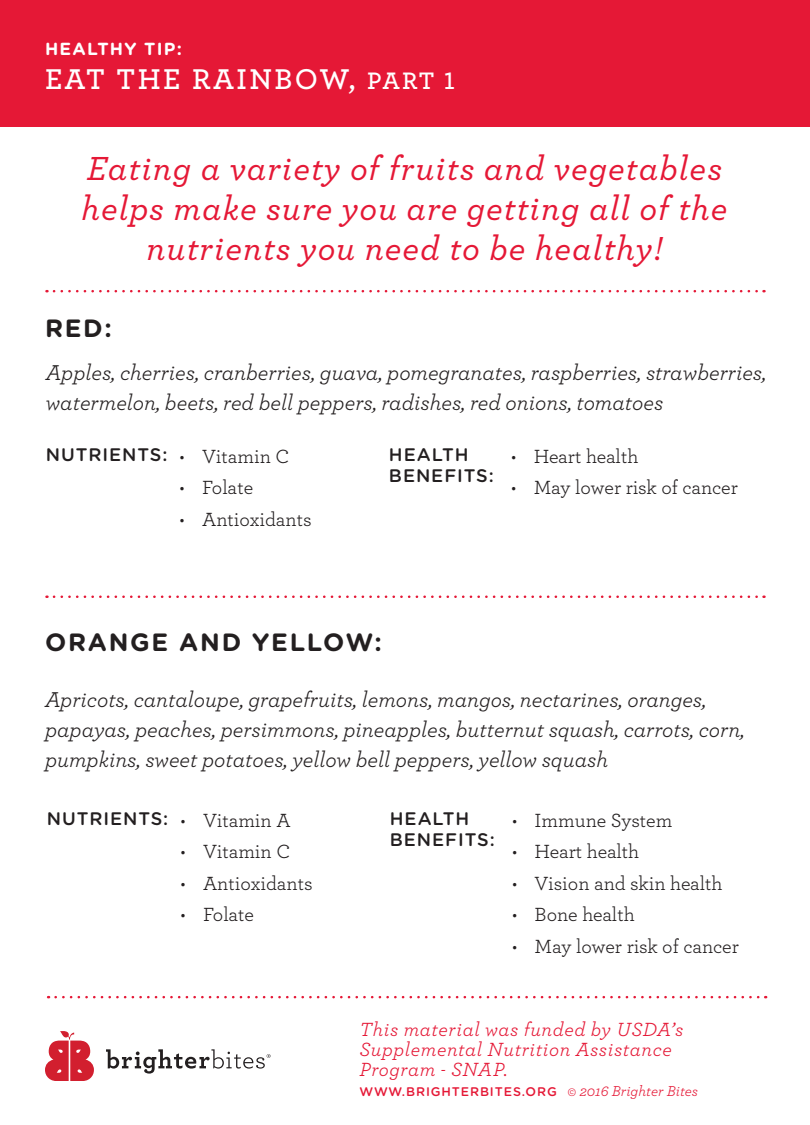
<style>
.page{position:relative;width:810px;height:1125px;background:#fff}
.page>*{position:absolute;margin:0;border:0;box-sizing:border-box;transform-origin:0 0}
.t1{font:italic 500 35px/40px "Archer";letter-spacing:.03em;color:#e51836;text-align:center}
.t2{font:600 30px "Archer";letter-spacing:.08em;color:#fff}
.t3{font:700 25px "Gotham Rounded";letter-spacing:.07em;color:#231f20}
.t4{font:italic 22.5px/30px "Archer";color:#231f20}
.t5{font:20px "Archer";color:#231f20}
.t6{font:italic 20px/20px "Archer";letter-spacing:.03em;color:#e51836}
.t7{font:500 18.25px "Gotham Rounded";letter-spacing:.05em;color:#231f20}
.t8{font:700 17.5px "Gotham Rounded";letter-spacing:.07em;color:#fff}
.t9{font:500 12.5px "Gotham Rounded";letter-spacing:.07em;color:#e51836}
.s1{font-size:25px}
.s2{font-family:"Archer";font-weight:400;font-style:italic;font-size:15px}
</style>
<div class="page">
<div style="left:0;top:0;width:810px;height:126px;background:#e51836"></div>
<svg style="left:54px;top:290px;width:711px;height:2px"></svg>
<svg style="left:56px;top:996px;width:710px;height:2px"></svg>
<svg style="left:45px;top:1031px;width:49px;height:50px"></svg>
<svg style="left:106px;top:1049px;width:165px;height:25px"></svg>
<svg style="left:54px;top:596px;width:711px;height:2px"></svg>
<p class="t8" style="left:45px;top:36px;width:139px">HEALTHY TIP:</p>
<p class="t2" style="left:45px;top:57px;width:411px">EAT THE RAINBOW, <span class="s1">PART 1</span></p>
<p class="t1" style="left:82px;top:146px;width:647px">Eating a variety of fruits and vegetables helps make sure you are getting all of the nutrients you need to be healthy!</p>
<p class="t3" style="left:45px;top:310px;width:69px">RED:</p>
<p class="t4" style="left:46px;top:356px;width:722px">Apples, cherries, cranberries, guava, pomegranates, raspberries, strawberries, watermelon, beets, red bell peppers, radishes, red onions, tomatoes</p>
<p class="t5" style="left:511px;top:442px;width:129px">• Heart health</p>
<p class="t5" style="left:511px;top:474px;width:228px">• May lower risk of cancer</p>
<p class="t7" style="left:46px;top:442px;width:123px">NUTRIENTS:</p>
<p class="t7" style="left:389px;top:442px;width:81px">HEALTH</p>
<p class="t7" style="left:389px;top:463px;width:106px">BENEFITS:</p>
<p class="t5" style="left:180px;top:442px;width:111px">• Vitamin C</p>
<p class="t5" style="left:180px;top:474px;width:75px">• Folate</p>
<p class="t5" style="left:180px;top:505px;width:134px">• Antioxidants</p>
<p class="t3" style="left:45px;top:624px;width:338px">ORANGE AND YELLOW:</p>
<p class="t4" style="left:45px;top:683px;width:701px">Apricots, cantaloupe, grapefruits, lemons, mangos, nectarines, oranges, papayas, peaches, persimmons, pineapples, butternut squash, carrots, corn, pumpkins, sweet potatoes, yellow bell peppers, yellow squash</p>
<p class="t7" style="left:47px;top:806px;width:123px">NUTRIENTS:</p>
<p class="t7" style="left:390px;top:806px;width:81px">HEALTH</p>
<p class="t7" style="left:390px;top:827px;width:106px">BENEFITS:</p>
<p class="t5" style="left:181px;top:806px;width:112px">• Vitamin A</p>
<p class="t5" style="left:181px;top:838px;width:111px">• Vitamin C</p>
<p class="t5" style="left:181px;top:869px;width:134px">• Antioxidants</p>
<p class="t5" style="left:181px;top:901px;width:75px">• Folate</p>
<p class="t5" style="left:512px;top:806px;width:162px">• Immune System</p>
<p class="t5" style="left:512px;top:838px;width:129px">• Heart health</p>
<p class="t5" style="left:512px;top:869px;width:212px">• Vision and skin health</p>
<p class="t5" style="left:512px;top:901px;width:124px">• Bone health</p>
<p class="t5" style="left:512px;top:932px;width:228px">• May lower risk of cancer</p>
<p class="t6" style="left:360px;top:1018px;width:325px">This material was funded by USDA’s<br>Supplemental Nutrition Assistance</p>
<p class="t6" style="left:360px;top:1058px;width:149px">Program - SNAP.</p>
<p class="t9" style="left:360px;top:1083px;width:340px">WWW.BRIGHTERBITES.ORG <span class="s2">© 2016 Brighter Bites</span></p>
</div>
